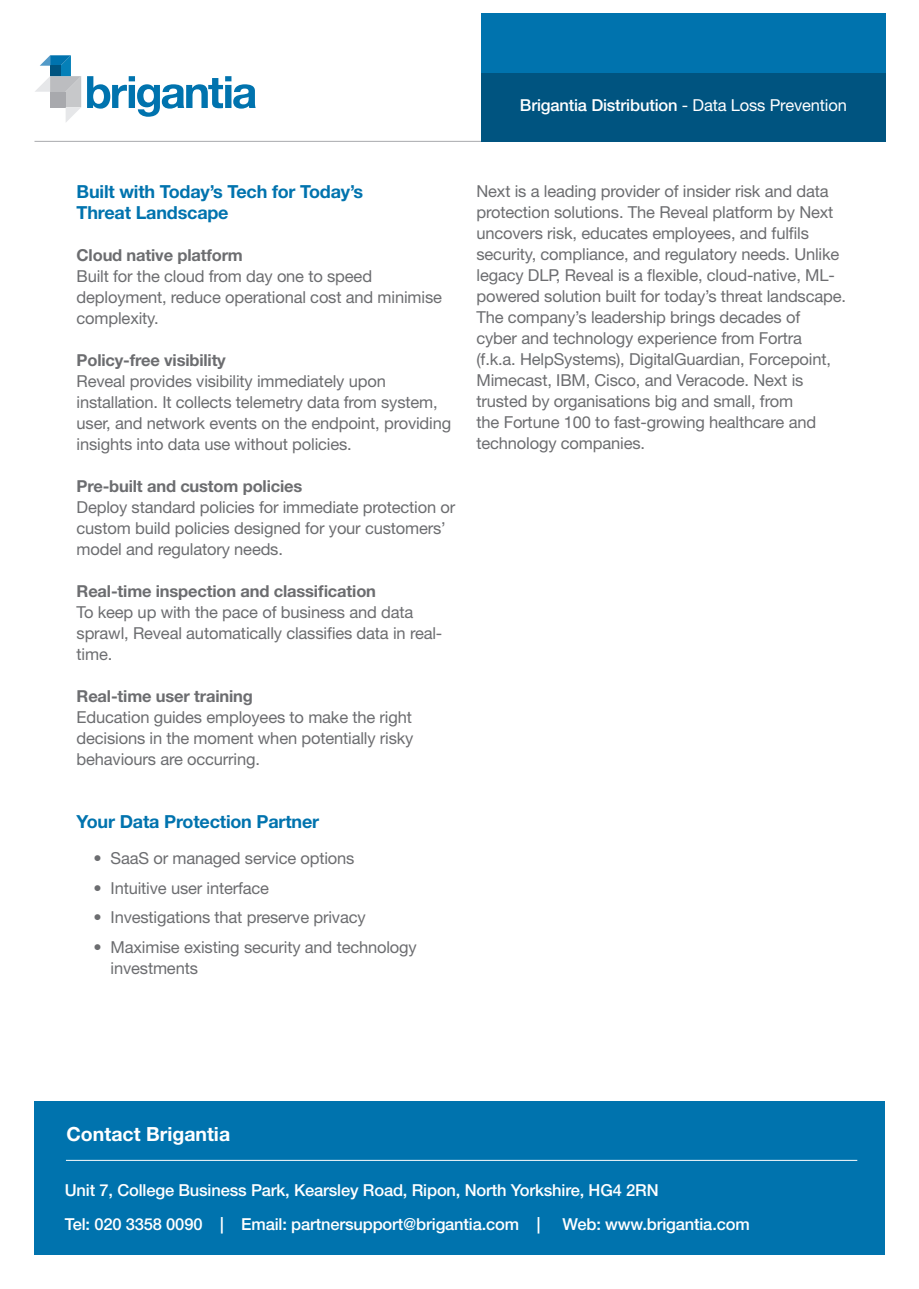
<style>
.page{position:relative;width:919px;height:1289px;background:#fff}
.page>*{position:absolute;margin:0;border:0;box-sizing:border-box;transform-origin:0 0}
.t1{font:700 19.5px "Helvetica Neue LT Std";color:#fff}
.body_sub-title{font:700 18px/21px "Helvetica Neue LT Std";letter-spacing:-.01em;color:#0073ae}
.t2{font:16.5px/21px "Helvetica Neue LT Std";letter-spacing:-.01em;color:#6c6d70}
.t3{font:500 16.5px "Helvetica Neue LT Std";letter-spacing:-.01em;color:#fff}
.t4{font:700 16.5px "Helvetica Neue LT Std";letter-spacing:-.01em;color:#6c6d70}
.s1{font-weight:400}
.s2{font-weight:700}
</style>
<div class="page">
<hr style="left:34px;top:141px;width:813px;height:1px;background:#a8a9ad">
<div style="left:481px;top:13px;width:404px;height:61px;background:#0073ae"></div>
<div style="left:481px;top:74px;width:404px;height:68px;background:#005480"></div>
<svg style="left:35px;top:55px;width:46px;height:67px"></svg>
<svg style="left:87px;top:76px;width:169px;height:41px"></svg>
<div style="left:34px;top:1101px;width:850px;height:153px;background:#0073ae"></div>
<hr style="left:66px;top:1159px;width:791px;height:1px;background:#fff">
<p class="t3" style="left:520px;top:95px;width:328px">Brigantia Distribution <span class="s1">- Data Loss Prevention</span></p>
<p class="body_sub-title" style="left:77px;top:180px;width:288px">Built with Today’s Tech for Today’s<br>Threat Landscape</p>
<p class="t4" style="left:77px;top:245px;width:168px">Cloud native platform</p>
<p class="t2" style="left:77px;top:265px;width:367px">Built for the cloud from day one to speed deployment, reduce operational cost and minimise complexity.</p>
<p class="t4" style="left:77px;top:350px;width:151px">Policy-free visibility</p>
<p class="t2" style="left:77px;top:370px;width:376px">Reveal provides visibility immediately upon installation. It collects telemetry data from system, user, and network events on the endpoint, providing insights into data use without policies.</p>
<p class="t4" style="left:77px;top:476px;width:227px">Pre-built and custom policies</p>
<p class="t2" style="left:77px;top:496px;width:380px">Deploy standard policies for immediate protection or custom build policies designed for your customers’ model and regulatory needs.</p>
<p class="t4" style="left:77px;top:581px;width:301px">Real-time inspection and classification</p>
<p class="t2" style="left:77px;top:601px;width:367px">To keep up with the pace of business and data sprawl, Reveal automatically classifies data in real&shy;time.</p>
<p class="t2" style="left:77px;top:685px;width:338px"><span class="s2">Real-time user training<br></span>Education guides employees to make the right decisions in the moment when potentially risky behaviours are occurring.</p>
<p class="body_sub-title" style="left:77px;top:810px;width:244px">Your Data Protection Partner</p>
<p class="t2" style="left:94px;top:847px;width:262px">• SaaS or managed service options</p>
<p class="t2" style="left:94px;top:876px;width:177px">• Intuitive user interface</p>
<p class="t2" style="left:94px;top:906px;width:273px">• Investigations that preserve privacy</p>
<p class="t2" style="left:111px;top:935px;width:308px;text-indent:-17px">• Maximise existing security and technology investments</p>
<p class="t2" style="left:476px;top:180px;width:371px">Next is a leading provider of insider risk and data protection solutions. The Reveal platform by Next uncovers risk, educates employees, and fulfils security, compliance, and regulatory needs. Unlike legacy DLP, Reveal is a flexible, cloud-native, ML&shy;powered solution built for today’s threat landscape.<br>The company’s leadership brings decades of<br>cyber and technology experience from Fortra<br>(f.k.a. HelpSystems), DigitalGuardian, Forcepoint, Mimecast, IBM, Cisco, and Veracode. Next is trusted by organisations big and small, from<br>the Fortune 100 to fast-growing healthcare and technology companies.</p>
<p class="t1" style="left:66px;top:1121px;width:165px">Contact Brigantia</p>
<p class="t3" style="left:65px;top:1179px;width:595px">Unit 7, College Business Park, Kearsley Road, Ripon, North Yorkshire, HG4 2RN</p>
<p class="t3" style="left:65px;top:1214px;width:477px">Tel: 020 3358 0090 | Email: partnersupport@brigantia.com |</p>
<p class="t3" style="left:562px;top:1214px;width:189px">Web: www.brigantia.com</p>
</div>
